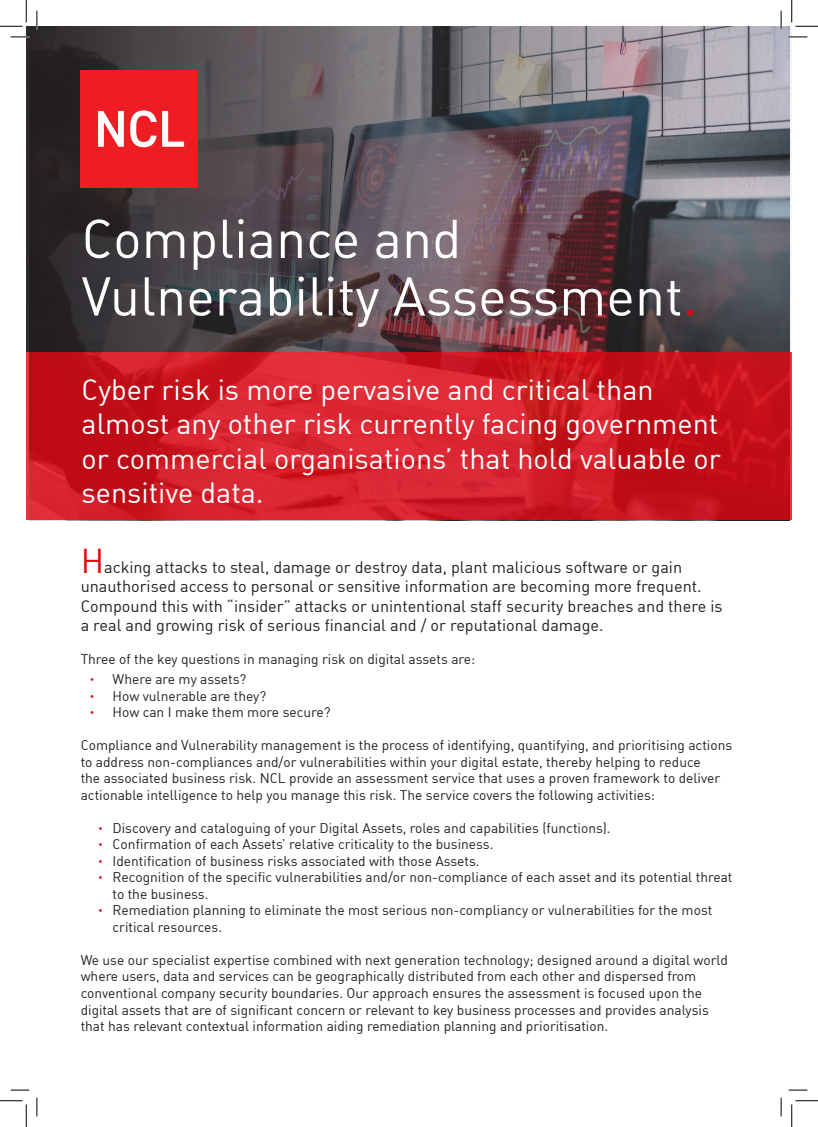
<style>
.page{position:relative;width:818px;height:1127px;background:#fff}
.page>*{position:absolute;margin:0;border:0;box-sizing:border-box;transform-origin:0 0}
.t1{font:53.75px/57.5px "DIN Regular Alternate";color:#fff}
.t2{font:28.75px/34.5px "DIN Regular Alternate";color:#fff}
.t3{font:16.25px/19.5px "DIN Regular Alternate";color:#231f20}
.t4{font:13.75px/16.5px "DIN Regular Alternate";color:#231f20}
.s1{color:#e30613}
.s2{font-size:33.75px;color:#e30613}
.s3{font-family:"Roboto";font-size:12.5px;color:#e30613}
</style>
<div class="page">
<svg style="left:26px;top:26px;width:766px;height:326px;background:#60565c"></svg>
<svg style="left:26px;top:352px;width:766px;height:168px;background:#ce1b25"></svg>
<div style="left:81px;top:70px;width:117px;height:117px;background:#ee1d23"></div>
<svg style="left:98px;top:111px;width:26px;height:36px"></svg>
<svg style="left:130px;top:110px;width:54px;height:37px"></svg>
<svg style="left:11px;top:36px;width:18px;height:2px"></svg>
<svg style="left:788px;top:36px;width:19px;height:2px"></svg>
<svg style="left:11px;top:1089px;width:18px;height:1px"></svg>
<svg style="left:788px;top:1089px;width:19px;height:1px"></svg>
<svg style="left:36px;top:11px;width:2px;height:18px"></svg>
<svg style="left:36px;top:1097px;width:2px;height:18px"></svg>
<svg style="left:780px;top:11px;width:2px;height:18px"></svg>
<svg style="left:780px;top:1097px;width:2px;height:18px"></svg>
<svg style="left:0;top:0;width:27px;height:27px"></svg>
<svg style="left:0;top:1100px;width:27px;height:26px"></svg>
<svg style="left:791px;top:0;width:27px;height:27px"></svg>
<svg style="left:791px;top:1100px;width:27px;height:26px"></svg>
<p class="t1" style="left:82px;top:209px;width:617px">Compliance and<br>Vulnerability Assessment<span class="s1">.</span></p>
<p class="t2" style="left:82px;top:371px;width:641px">Cyber risk is more pervasive and critical than almost any other risk currently facing government or commercial organisations’ that hold valuable or sensitive data.</p>
<p class="t3" style="left:81px;top:556px;width:643px"><span class="s2">H</span>acking attacks to steal, damage or destroy data, plant malicious software or gain unauthorised access to personal or sensitive information are becoming more frequent.<br>Compound this with “insider” attacks or unintentional staff security breaches and there is a real and growing risk of serious financial and / or reputational damage.</p>
<p class="t4" style="left:81px;top:650px;width:396px">Three of the key questions in managing risk on digital assets are:</p>
<p class="t4" style="left:90px;top:670px;width:158px"><span class="s3">•</span> Where are my assets?</p>
<p class="t4" style="left:90px;top:687px;width:178px"><span class="s3">•</span> How vulnerable are they?</p>
<p class="t4" style="left:90px;top:703px;width:242px"><span class="s3">•</span> How can I make them more secure?</p>
<p class="t4" style="left:81px;top:736px;width:653px">Compliance and Vulnerability management is the process of identifying, quantifying, and prioritising actions to address non-compliances and/or vulnerabilities within your digital estate, thereby helping to reduce<br>the associated business risk. NCL provide an assessment service that uses a proven framework to deliver actionable intelligence to help you manage this risk. The service covers the following activities:</p>
<p class="t4" style="left:98px;top:819px;width:514px"><span class="s3">•</span> Discovery and cataloguing of your Digital Assets, roles and capabilities (functions).</p>
<p class="t4" style="left:98px;top:835px;width:396px"><span class="s3">•</span> Confirmation of each Assets’ relative criticality to the business.</p>
<p class="t4" style="left:98px;top:852px;width:383px"><span class="s3">•</span> Identification of business risks associated with those Assets.</p>
<p class="t4" style="left:113px;top:868px;width:621px;text-indent:-14px"><span class="s3">•</span> Recognition of the specific vulnerabilities and/or non-compliance of each asset and its potential threat to the business.</p>
<p class="t4" style="left:113px;top:901px;width:601px;text-indent:-14px"><span class="s3">•</span> Remediation planning to eliminate the most serious non-compliancy or vulnerabilities for the most critical resources.</p>
<p class="t4" style="left:81px;top:951px;width:649px">We use our specialist expertise combined with next generation technology; designed around a digital world where users, data and services can be geographically distributed from each other and dispersed from conventional company security boundaries. Our approach ensures the assessment is focused upon the digital assets that are of significant concern or relevant to key business processes and provides analysis that has relevant contextual information aiding remediation planning and prioritisation.</p>
</div>
